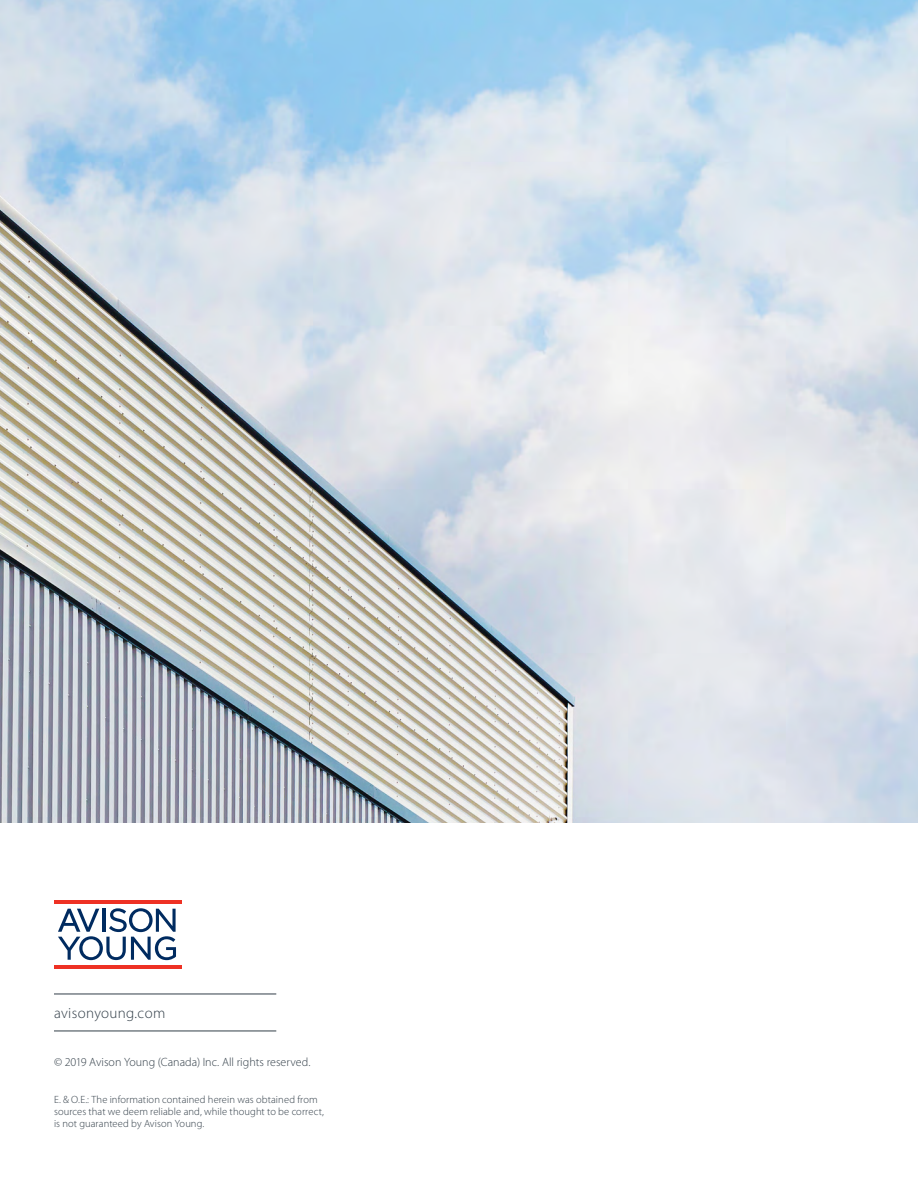
<style>
.page{position:relative;width:918px;height:1188px;background:#fff}
.page>*{position:absolute;margin:0;border:0;box-sizing:border-box;transform-origin:0 0}
.t1{font:300 15px "Myriad Pro";letter-spacing:.025em;color:#323e48}
.t2{font:300 12px "Myriad Pro";color:#323e48}
.t3{font:300 10.5px/12px "Myriad Pro";letter-spacing:.01em;color:#323e48}
</style>
<div class="page">
<img style="left:0;top:0;width:918px;height:823px">
<hr style="left:54px;top:1031px;width:222px;height:1px;background:#323e48">
<hr style="left:54px;top:994px;width:222px;height:1px;background:#323e48">
<hr style="left:54px;top:900px;width:128px;height:4px;background:#ee3124">
<hr style="left:54px;top:965px;width:128px;height:3px;background:#ee3124">
<svg style="left:58px;top:908px;width:118px;height:52px"></svg>
<h1 class="t1" style="left:54px;top:1004px;width:113px">avisonyoung.com</h1>
<p class="t2" style="left:54px;top:1055px;width:258px">© 2019 Avison Young (Canada) Inc. All rights reserved.</p>
<p class="t3" style="left:54px;top:1093px;width:272px">E. &amp; O.E.: The information contained herein was obtained from sources that we deem reliable and, while thought to be correct, is not guaranteed by Avison Young.</p>
</div>
